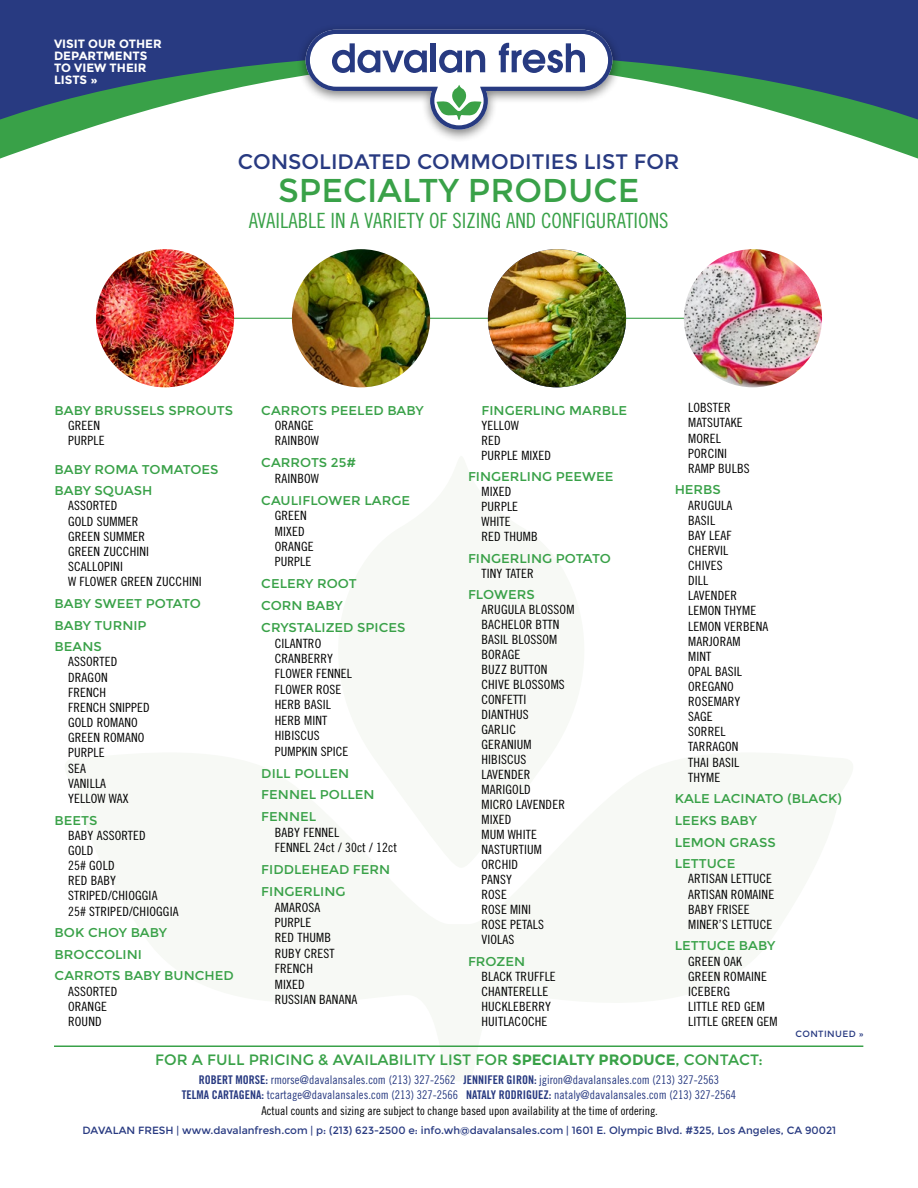
<style>
.page{position:relative;width:918px;height:1188px;background:#fff}
.page>*{position:absolute;margin:0;border:0;box-sizing:border-box;transform-origin:0 0}
.t1{font:33px "Montserrat";color:#39a148}
.t2{font:21px "Trade Gothic Cond Eighteen";color:#39a148}
.t3{font:21px "Montserrat";color:#283a81}
.t4{font:15px "Montserrat";color:#39a148}
.t5{font:12.75px/15.1px "Trade Gothic Cond Eighteen";letter-spacing:.01em;color:#000;scale:1.04 1}
.t6{font:12.75px/21.6px "Montserrat";color:#39a148;scale:1.04 1}
.t7{font:12px/15px "Trade Gothic Cond Eighteen";color:#283a81;text-align:center}
.t8{font:12px "Trade Gothic Cond Eighteen";color:#000}
.t9{font:700 12px/12px "Montserrat";color:#fff}
.t10{font:10.5px "Montserrat";color:#283a81}
.t11{font:9px "Montserrat";letter-spacing:.045em;color:#283a81}
.s1{font-weight:700}
.s2{font-family:"Trade Gothic Bold Cond Twenty"}
</style>
<div class="page">
<svg style="left:0;top:124px;width:918px;height:35px"></svg>
<svg style="left:0;top:0;width:918px;height:124px;background:#456387"></svg>
<div style="left:296px;top:23px;width:326px;height:120px;background:#000;opacity:.5"></div>
<svg style="left:306px;top:30px;width:306px;height:100px"></svg>
<hr style="left:228px;top:318px;width:470px;height:1px;background:#39a148">
<img style="left:96px;top:249px;width:138px;height:138px;border-radius:69px">
<img style="left:292px;top:249px;width:138px;height:138px;border-radius:69px">
<img style="left:488px;top:249px;width:138px;height:138px;border-radius:69px">
<img style="left:684px;top:249px;width:138px;height:138px;border-radius:69px">
<hr style="left:54px;top:1046px;width:809px;height:1px;background:#39a148">
<p class="t9" style="left:54px;top:38px;width:109px">VISIT OUR OTHER<br>DEPARTMENTS<br>TO VIEW THEIR<br>LISTS »</p>
<h2 class="t3" style="left:238px;top:150px;width:443px">CONSOLIDATED COMMODITIES LIST FOR</h2>
<h1 class="t1" style="left:278px;top:171px;width:363px">SPECIALTY PRODUCE</h1>
<h2 class="t2" style="left:249px;top:208px;width:421px">AVAILABLE IN A VARIETY OF SIZING AND CONFIGURATIONS</h2>
<p class="t6" style="left:55px;top:399px;width:173px">BABY BRUSSELS SPROUTS</p>
<p class="t5" style="left:68px;top:418px;width:37px">GREEN<br>PURPLE</p>
<p class="t6" style="left:55px;top:458px;width:159px">BABY ROMA TOMATOES<br>BABY SQUASH</p>
<p class="t5" style="left:68px;top:498px;width:130px">ASSORTED<br>GOLD SUMMER<br>GREEN SUMMER<br>GREEN ZUCCHINI<br>SCALLOPINI<br>W FLOWER GREEN ZUCCHINI</p>
<p class="t6" style="left:55px;top:593px;width:142px">BABY SWEET POTATO<br>BABY TURNIP<br>BEANS</p>
<p class="t5" style="left:68px;top:654px;width:80px">ASSORTED<br>DRAGON<br>FRENCH<br>FRENCH SNIPPED<br>GOLD ROMANO<br>GREEN ROMANO<br>PURPLE<br>SEA<br>VANILLA<br>YELLOW WAX</p>
<p class="t6" style="left:55px;top:809px;width:43px">BEETS</p>
<p class="t5" style="left:68px;top:827px;width:108px">BABY ASSORTED<br>GOLD<br>25# GOLD<br>RED BABY<br>STRIPED/CHIOGGIA<br>25# STRIPED/CHIOGGIA</p>
<p class="t6" style="left:55px;top:922px;width:174px">BOK CHOY BABY<br>BROCCOLINI<br>CARROTS BABY BUNCHED</p>
<p class="t5" style="left:68px;top:983px;width:49px">ASSORTED<br>ORANGE<br>ROUND</p>
<p class="t6" style="left:261px;top:399px;width:158px">CARROTS PEELED BABY</p>
<p class="t5" style="left:275px;top:418px;width:44px">ORANGE<br>RAINBOW</p>
<p class="t6" style="left:261px;top:452px;width:93px">CARROTS 25#</p>
<p class="t5" style="left:275px;top:471px;width:44px">RAINBOW</p>
<p class="t6" style="left:261px;top:490px;width:145px">CAULIFLOWER LARGE</p>
<p class="t5" style="left:275px;top:508px;width:39px">GREEN<br>MIXED<br>ORANGE<br>PURPLE</p>
<p class="t6" style="left:261px;top:573px;width:140px">CELERY ROOT<br>CORN BABY<br>CRYSTALIZED SPICES</p>
<p class="t5" style="left:275px;top:635px;width:76px">CILANTRO<br>CRANBERRY<br>FLOWER FENNEL<br>FLOWER ROSE<br>HERB BASIL<br>HERB MINT<br>HIBISCUS<br>PUMPKIN SPICE</p>
<p class="t6" style="left:261px;top:762px;width:111px">DILL POLLEN<br>FENNEL POLLEN<br>FENNEL</p>
<p class="t5" style="left:275px;top:824px;width:119px">BABY FENNEL<br>FENNEL 24ct / 30ct / 12ct</p>
<p class="t6" style="left:261px;top:859px;width:126px">FIDDLEHEAD FERN<br>FINGERLING</p>
<p class="t5" style="left:275px;top:899px;width:81px">AMAROSA<br>PURPLE<br>RED THUMB<br>RUBY CREST<br>FRENCH<br>MIXED<br>RUSSIAN BANANA</p>
<p class="t6" style="left:482px;top:399px;width:142px">FINGERLING MARBLE</p>
<p class="t5" style="left:482px;top:417px;width:69px">YELLOW<br>RED<br>PURPLE MIXED</p>
<p class="t6" style="left:468px;top:466px;width:141px">FINGERLING PEEWEE</p>
<p class="t5" style="left:482px;top:484px;width:56px">MIXED<br>PURPLE<br>WHITE<br>RED THUMB</p>
<p class="t6" style="left:468px;top:548px;width:139px">FINGERLING POTATO</p>
<p class="t5" style="left:482px;top:565px;width:52px">TINY TATER</p>
<p class="t6" style="left:468px;top:584px;width:66px">FLOWERS</p>
<p class="t5" style="left:482px;top:602px;width:91px">ARUGULA BLOSSOM<br>BACHELOR BTTN<br>BASIL BLOSSOM<br>BORAGE<br>BUZZ BUTTON<br>CHIVE BLOSSOMS<br>CONFETTI<br>DIANTHUS<br>GARLIC<br>GERANIUM<br>HIBISCUS<br>LAVENDER<br>MARIGOLD<br>MICRO LAVENDER<br>MIXED<br>MUM WHITE<br>NASTURTIUM<br>ORCHID<br>PANSY<br>ROSE<br>ROSE MINI<br>ROSE PETALS<br>VIOLAS</p>
<p class="t6" style="left:468px;top:951px;width:57px">FROZEN</p>
<p class="t5" style="left:482px;top:969px;width:73px">BLACK TRUFFLE<br>CHANTERELLE<br>HUCKLEBERRY<br>HUITLACOCHE</p>
<p class="t5" style="left:688px;top:400px;width:61px">LOBSTER<br>MATSUTAKE<br>MOREL<br>PORCINI<br>RAMP BULBS</p>
<p class="t6" style="left:675px;top:479px;width:46px">HERBS</p>
<p class="t5" style="left:688px;top:497px;width:79px">ARUGULA<br>BASIL<br>BAY LEAF<br>CHERVIL<br>CHIVES<br>DILL<br>LAVENDER<br>LEMON THYME<br>LEMON VERBENA<br>MARJORAM<br>MINT<br>OPAL BASIL<br>OREGANO<br>ROSEMARY<br>SAGE<br>SORREL<br>TARRAGON<br>THAI BASIL<br>THYME</p>
<p class="t6" style="left:675px;top:788px;width:162px">KALE LACINATO (BLACK)<br>LEEKS BABY<br>LEMON GRASS<br>LETTUCE</p>
<p class="t5" style="left:688px;top:871px;width:84px">ARTISAN LETTUCE<br>ARTISAN ROMAINE<br>BABY FRISEE<br>MINER’S LETTUCE</p>
<p class="t6" style="left:675px;top:935px;width:98px">LETTUCE BABY</p>
<p class="t5" style="left:688px;top:953px;width:87px">GREEN OAK<br>GREEN ROMAINE<br>ICEBERG<br>LITTLE RED GEM<br>LITTLE GREEN GEM</p>
<p class="t11" style="left:796px;top:1029px;width:70px">CONTINUED »</p>
<p class="t4" style="left:155px;top:1051px;width:609px">FOR A FULL PRICING &amp; AVAILABILITY LIST FOR <span class="s1">SPECIALTY PRODUCE</span>, CONTACT:</p>
<p class="t7" style="left:182px;top:1072px;width:556px"><span class="s2">ROBERT MORSE:</span> rmorse@davalansales.com (213) 327-2562 <span class="s2">JENNIFER GIRON:</span> jgiron@davalansales.com (213) 327-2563<br><span class="s2">TELMA CARTAGENA:</span> tcartage@davalansales.com (213) 327-2566 <span class="s2">NATALY RODRIGUEZ:</span> nataly@davalansales.com (213) 327-2564</p>
<p class="t8" style="left:262px;top:1104px;width:398px">Actual counts and sizing are subject to change based upon availability at the time of ordering.</p>
<p class="t10" style="left:82px;top:1124px;width:755px">DAVALAN FRESH | www.davalanfresh.com | p: (213) 623-2500 e: info.wh@davalansales.com | 1601 E. Olympic Blvd. #325, Los Angeles, CA 90021</p>
</div>
